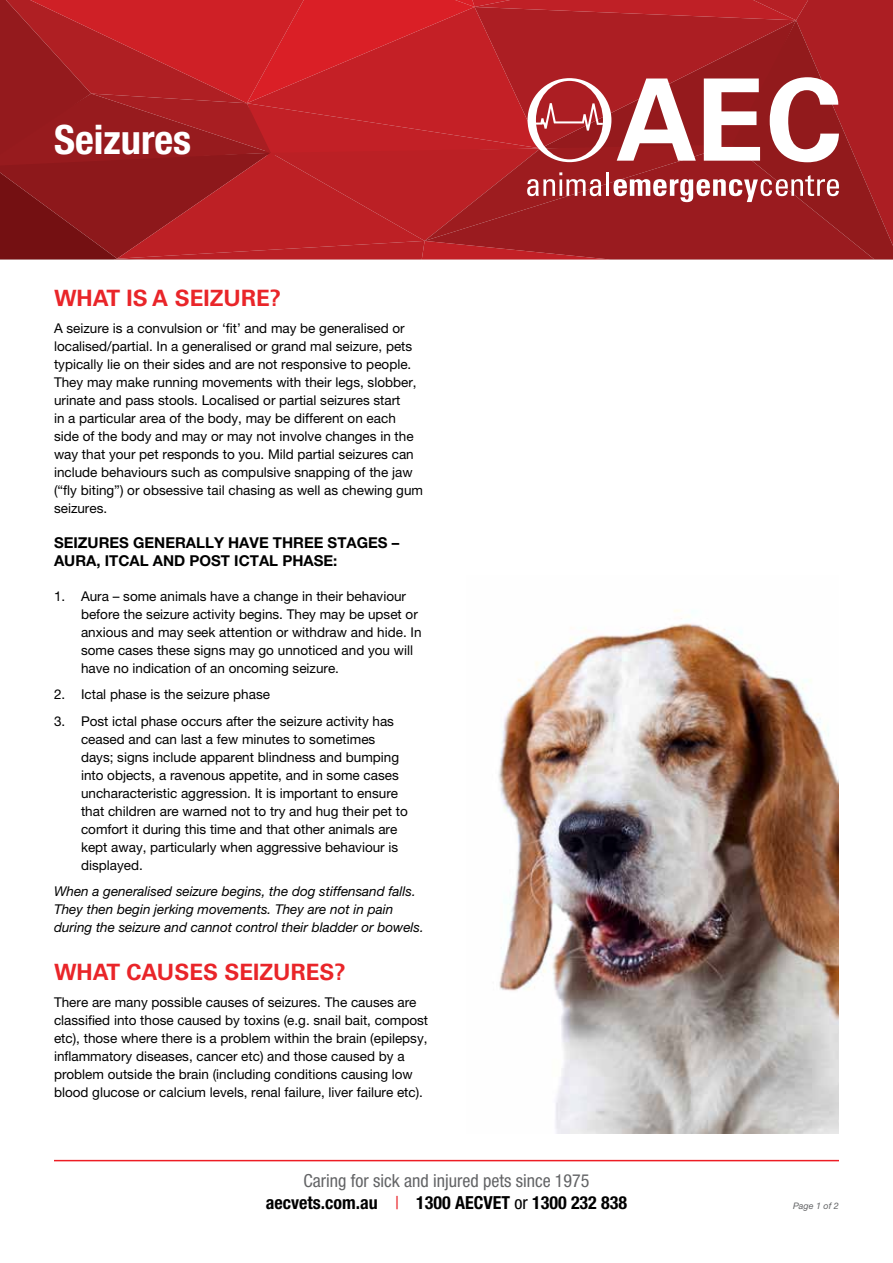
<style>
.page{position:relative;width:893px;height:1263px;background:#fff}
.page>*{position:absolute;margin:0;border:0;box-sizing:border-box;transform-origin:0 0}
.t1{font:700 condensed 40.5px "Helvetica Neue LT Pro";color:#fff}
.t2{font:700 22.5px "Univers LT Std";color:#e92529}
.t3{font:condensed 18px/21.6px "Helvetica Neue LT Pro";color:#636466;text-align:center}
.t4{font:700 15px/18px "Helvetica Neue LT Pro";color:#000}
.t5{font:13.5px/18px "Helvetica Neue LT Pro";color:#000}
.t6{font:italic 13.5px/18px "Helvetica Neue LT Pro";color:#000}
.t7{font:italic 9px "Helvetica Neue LT Pro";color:#636466}
.s1{font-weight:700;color:#000}
.s2{color:#e92529}
.s3{color:#000}
</style>
<div class="page">
<svg style="left:0;top:0;width:893px;height:260px;background:#b02a2e"></svg>
<hr style="left:54px;top:1160px;width:785px;height:1px;background:#ed1d24">
<img style="left:498px;top:610px;width:341px;height:523px">
<h1 class="t1" style="left:54px;top:115px;width:139px">Seizures</h1>
<h2 class="t2" style="left:54px;top:285px;width:229px">WHAT IS A SEIZURE?</h2>
<p class="t5" style="left:54px;top:319px;width:371px">A seizure is a convulsion or ‘fit’ and may be generalised or localised/partial. In a generalised or grand mal seizure, pets typically lie on their sides and are not responsive to people.<br>They may make running movements with their legs, slobber, urinate and pass stools. Localised or partial seizures start<br>in a particular area of the body, may be different on each side of the body and may or may not involve changes in the way that your pet responds to you. Mild partial seizures can include behaviours such as compulsive snapping of the jaw (“fly biting”) or obsessive tail chasing as well as chewing gum seizures.</p>
<p class="t4" style="left:54px;top:533px;width:347px">SEIZURES GENERALLY HAVE THREE STAGES –<br>AURA, ITCAL AND POST ICTAL PHASE:</p>
<p class="t5" style="left:81px;top:587px;width:342px;text-indent:-27px">1. Aura – some animals have a change in their behaviour before the seizure activity begins. They may be upset or anxious and may seek attention or withdraw and hide. In some cases these signs may go unnoticed and you will have no indication of an oncoming seizure.</p>
<p class="t5" style="left:54px;top:685px;width:218px">2. Ictal phase is the seizure phase</p>
<p class="t5" style="left:81px;top:712px;width:328px;text-indent:-27px">3. Post ictal phase occurs after the seizure activity has ceased and can last a few minutes to sometimes days; signs include apparent blindness and bumping into objects, a ravenous appetite, and in some cases uncharacteristic aggression. It is important to ensure that children are warned not to try and hug their pet to comfort it during this time and that other animals are kept away, particularly when aggressive behaviour is displayed.</p>
<p class="t6" style="left:54px;top:882px;width:371px">When a generalised seizure begins, the dog stiffensand falls.<br>They then begin jerking movements. They are not in pain during the seizure and cannot control their bladder or bowels.</p>
<h2 class="t2" style="left:54px;top:959px;width:293px">WHAT CAUSES SEIZURES?</h2>
<p class="t5" style="left:54px;top:993px;width:376px">There are many possible causes of seizures. The causes are classified into those caused by toxins (e.g. snail bait, compost etc), those where there is a problem within the brain (epilepsy, inflammatory diseases, cancer etc) and those caused by a problem outside the brain (including conditions causing low blood glucose or calcium levels, renal failure, liver failure etc).</p>
<h3 class="t3" style="left:266px;top:1170px;width:363px">Caring for sick and injured pets since 1975 <span class="s1">aecvets.com.au</span> <span class="s2">|</span> <span class="s1">1300 AECVET</span> <span class="s3">or</span> <span class="s1">1300 232 838</span></h3>
<p class="t7" style="left:793px;top:1200px;width:47px">Page 1 of 2</p>
</div>
